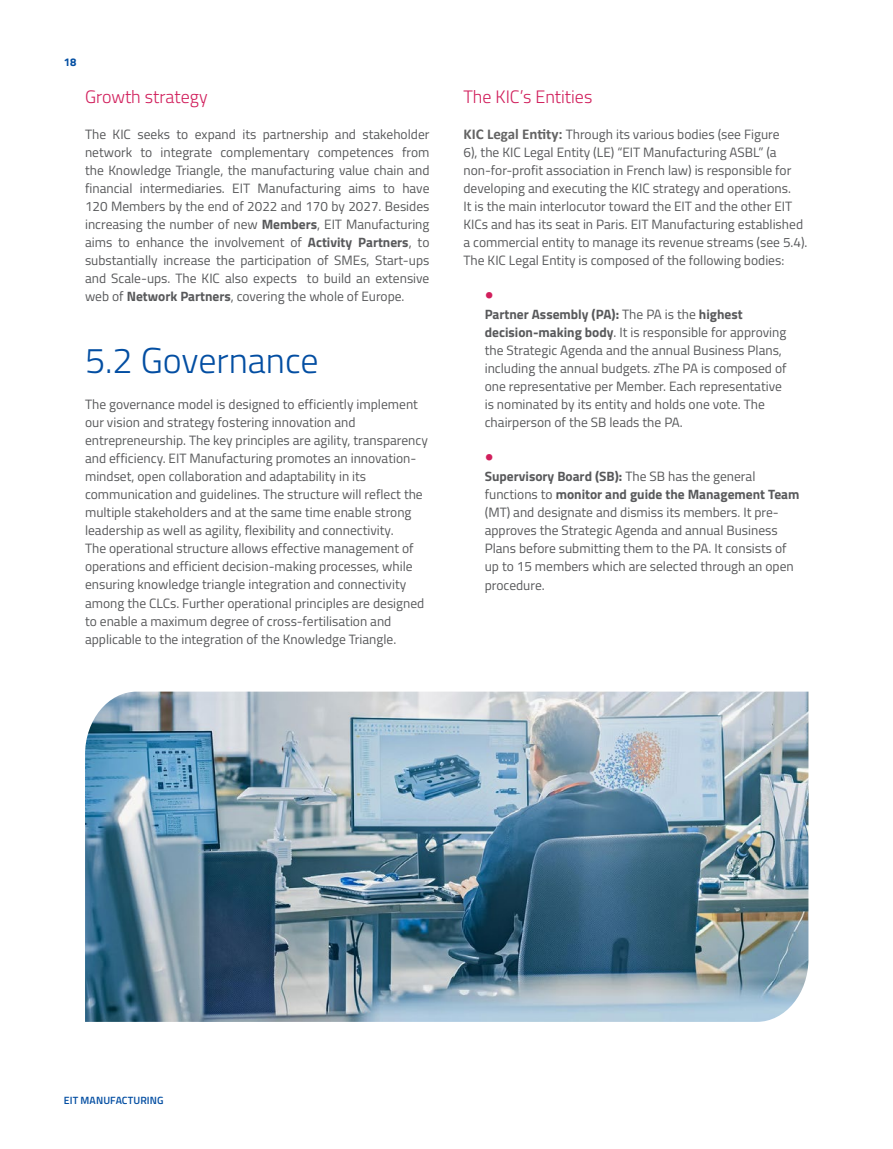
<style>
.page{position:relative;width:893px;height:1149px;background:#fff}
.page>*{position:absolute;margin:0;border:0;box-sizing:border-box;transform-origin:0 0}
.t1{font:300 36px "Titillium";color:#034ea2}
.t2{font:300 18px "Titillium";color:#d11f5c}
.t3{font:700 18px "Calibri";color:#d11f5c}
.t4{font:13.5px/18px "Titillium";color:#58595b}
.t5{font:700 11.25px "Titillium";color:#034ea2}
.t6{font:600 10.5px "Titillium";letter-spacing:.01em;color:#034ea2}
.s1{font-weight:700}
.s2{font-family:"Calibri";font-weight:700;font-size:15px;color:#636363}
</style>
<div class="page">
<img style="left:85px;top:691px;width:723px;height:330px">
<p class="t5" style="left:64px;top:54px;width:14px">18</p>
<h2 class="t2" style="left:85px;top:84px;width:124px">Growth strategy</h2>
<p class="t4" style="left:85px;top:125px;width:346px;text-align:justify">The KIC seeks to expand its partnership and stakeholder network to integrate complementary competences from the Knowledge Triangle, the manufacturing value chain and financial intermediaries. EIT Manufacturing aims to have 120 Members by the end of 2022 and 170 by 2027. Besides increasing the number of new <span class="s1">Members</span>, EIT Manufacturing aims to enhance the involvement of <span class="s1">Activity Partners</span>, to substantially increase the participation of SMEs, Start-ups and Scale-ups. The KIC also expects to build an extensive web of <span class="s1">Network Partners</span>, covering the whole of Europe.</p>
<h1 class="t1" style="left:85px;top:334px;width:235px">5.2 Governance</h1>
<p class="t4" style="left:85px;top:395px;width:344px">The governance model is designed to efficiently implement our vision and strategy fostering innovation and entrepreneurship. The key principles are agility, transparency and efficiency. EIT Manufacturing promotes an innovation&shy;mindset, open collaboration and adaptability in its communication and guidelines. The structure will reflect the multiple stakeholders and at the same time enable strong leadership as well as agility, flexibility and connectivity.<br>The operational structure allows effective management of operations and efficient decision-making processes, while ensuring knowledge triangle integration and connectivity among the CLCs. Further operational principles are designed to enable a maximum degree of cross-fertilisation and applicable to the integration of the Knowledge Triangle.</p>
<h2 class="t2" style="left:463px;top:84px;width:130px">The KIC’s Entities</h2>
<p class="t4" style="left:463px;top:125px;width:346px"><span class="s2">KIC Legal Entity:</span> Through its various bodies (see Figure<br>6), the KIC Legal Entity (LE) “EIT Manufacturing ASBL” (a non-for-profit association in French law) is responsible for developing and executing the KIC strategy and operations.<br>It is the main interlocutor toward the EIT and the other EIT KICs and has its seat in Paris. EIT Manufacturing established a commercial entity to manage its revenue streams (see 5.4).<br>The KIC Legal Entity is composed of the following bodies:</p>
<h2 class="t3" style="left:485px;top:284px;width:10px">•</h2>
<p class="t4" style="left:485px;top:305px;width:303px"><span class="s1">Partner Assembly (PA):</span> The PA is the <span class="s1">highest decision-making body</span>. It is responsible for approving the Strategic Agenda and the annual Business Plans, including the annual budgets. zThe PA is composed of one representative per Member. Each representative is nominated by its entity and holds one vote. The chairperson of the SB leads the PA.</p>
<h2 class="t3" style="left:485px;top:446px;width:10px">•</h2>
<p class="t4" style="left:485px;top:467px;width:316px"><span class="s1">Supervisory Board (SB):</span> The SB has the general functions to <span class="s1">monitor and guide the Management Team </span>(MT) and designate and dismiss its members. It pre&shy;approves the Strategic Agenda and annual Business Plans before submitting them to the PA. It consists of up to 15 members which are selected through an open procedure.</p>
<p class="t6" style="left:64px;top:1091px;width:101px">EIT MANUFACTURING</p>
</div>
